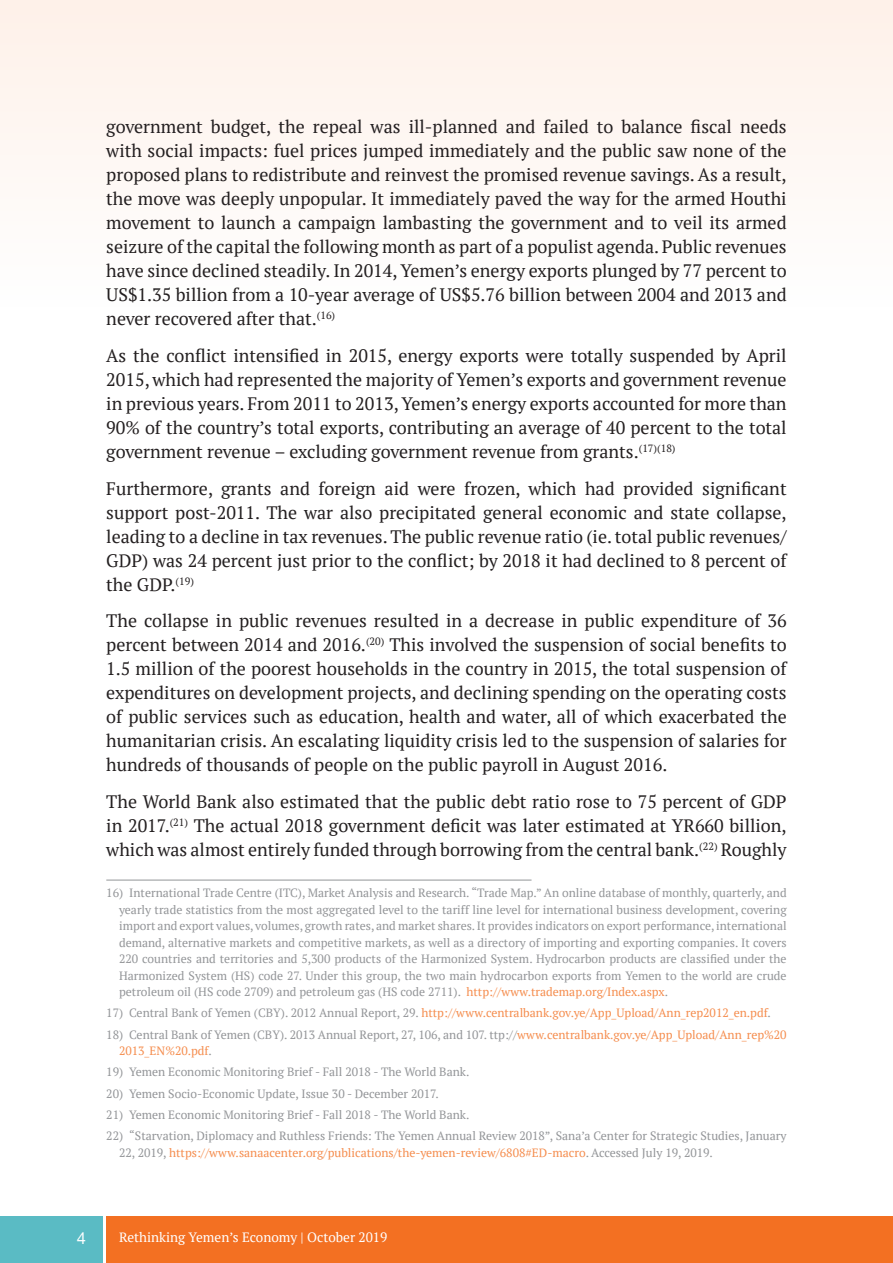
<style>
.page{position:relative;width:893px;height:1263px;background:#fff}
.page>*{position:absolute;margin:0;border:0;box-sizing:border-box;transform-origin:0 0}
.text{font:18px/24px "PT Serif";color:#231f20;text-align:justify}
.t1{font:16.5px "Helvetica Neue LT Pro";color:#fff}
.t2{font:13.5px "PT Serif";color:#fff}
.الحاشية{font:12px/16.5px "PT Serif";color:#939598}
.الحاشية-2{font:12px "PT Serif";color:#f58d4e}
.s1{color:#f58d4e}
.s2{color:#939598}
</style>
<div class="page">
<div style="left:0;top:1216px;width:102px;height:47px;background:#5abbc4"></div>
<div style="left:106px;top:1216px;width:787px;height:47px;background:#f37022"></div>
<div style="left:0;top:0;width:893px;height:306px;background:#fef7f3"></div>
<hr style="left:106px;top:880px;width:425px;height:1px;background:#939598">
<p class="text" style="left:106px;top:114px;width:682px">government budget, the repeal was ill-planned and failed to balance fiscal needs with social impacts: fuel prices jumped immediately and the public saw none of the proposed plans to redistribute and reinvest the promised revenue savings. As a result, the move was deeply unpopular. It immediately paved the way for the armed Houthi movement to launch a campaign lambasting the government and to veil its armed seizure of the capital the following month as part of a populist agenda. Public revenues have since declined steadily. In 2014, Yemen’s energy exports plunged by 77 percent to US$1.35 billion from a 10-year average of US$5.76 billion between 2004 and 2013 and never recovered after that.<sup>(16)</sup></p>
<p class="text" style="left:106px;top:343px;width:682px">As the conflict intensified in 2015, energy exports were totally suspended by April 2015, which had represented the majority of Yemen’s exports and government revenue in previous years. From 2011 to 2013, Yemen’s energy exports accounted for more than 90% of the country’s total exports, contributing an average of 40 percent to the total government revenue – excluding government revenue from grants.<sup>(17)(18)</sup></p>
<p class="text" style="left:106px;top:476px;width:682px">Furthermore, grants and foreign aid were frozen, which had provided significant support post-2011. The war also precipitated general economic and state collapse, leading to a decline in tax revenues. The public revenue ratio (ie. total public revenues/ GDP) was 24 percent just prior to the conflict; by 2018 it had declined to 8 percent of the GDP.<sup>(19)</sup></p>
<p class="text" style="left:106px;top:609px;width:682px">The collapse in public revenues resulted in a decrease in public expenditure of 36 percent between 2014 and 2016.<sup>(20)</sup> This involved the suspension of social benefits to 1.5 million of the poorest households in the country in 2015, the total suspension of expenditures on development projects, and declining spending on the operating costs of public services such as education, health and water, all of which exacerbated the humanitarian crisis. An escalating liquidity crisis led to the suspension of salaries for hundreds of thousands of people on the public payroll in August 2016.</p>
<p class="text" style="left:106px;top:790px;width:682px">The World Bank also estimated that the public debt ratio rose to 75 percent of GDP in 2017.<sup>(21)</sup> The actual 2018 government deficit was later estimated at YR660 billion, which was almost entirely funded through borrowing from the central bank.<sup>(22)</sup> Roughly</p>
<p class="الحاشية" style="left:119px;top:884px;width:669px;text-align:justify;text-indent:-13px">16) International Trade Centre (ITC), Market Analysis and Research. “Trade Map.” An online database of monthly, quarterly, and yearly trade statistics from the most aggregated level to the tariff line level for international business development, covering import and export values, volumes, growth rates, and market shares. It provides indicators on export performance, international demand, alternative markets and competitive markets, as well as a directory of importing and exporting companies. It covers 220 countries and territories and 5,300 products of the Harmonized System. Hydrocarbon products are classified under the Harmonized System (HS) code 27. Under this group, the two main hydrocarbon exports from Yemen to the world are crude petroleum oil (HS code 2709) and petroleum gas (HS code 2711). <span class="s1">http://www.trademap.org/Index.aspx</span>.</p>
<p class="الحاشية-2" style="left:106px;top:1005px;width:666px"><span class="s2">17) Central Bank of Yemen (CBY). 2012 Annual Report, 29.</span> http://www.centralbank.gov.ye/App_Upload/Ann_rep2012_en.pdf<span class="s2">.</span></p>
<p class="الحاشية" style="left:119px;top:1026px;width:669px;text-indent:-13px">18) Central Bank of Yemen (CBY). 2013 Annual Report, 27, 106, and 107. ttp://<span class="s1">www.centralbank.gov.ye/App_Upload/Ann_rep%20<br>2013_EN%20.pdf</span>.</p>
<p class="الحاشية" style="left:106px;top:1064px;width:365px">19) Yemen Economic Monitoring Brief - Fall 2018 - The World Bank.</p>
<p class="الحاشية" style="left:106px;top:1085px;width:334px">20) Yemen Socio-Economic Update, Issue 30 - December 2017.</p>
<p class="الحاشية" style="left:106px;top:1106px;width:365px">21) Yemen Economic Monitoring Brief - Fall 2018 - The World Bank.</p>
<p class="الحاشية" style="left:119px;top:1127px;width:669px;text-indent:-13px">22) “Starvation, Diplomacy and Ruthless Friends: The Yemen Annual Review 2018”, Sana’a Center for Strategic Studies, January<br>22, 2019, <span class="s1">https://www.sanaacenter.org/publications/the-yemen-review/6808#ED-macro</span>. Accessed July 19, 2019.</p>
<p class="t1" style="left:77px;top:1228px;width:11px">4</p>
<p class="t2" style="left:119px;top:1228px;width:270px">Rethinking Yemen’s Economy | October 2019</p>
</div>
